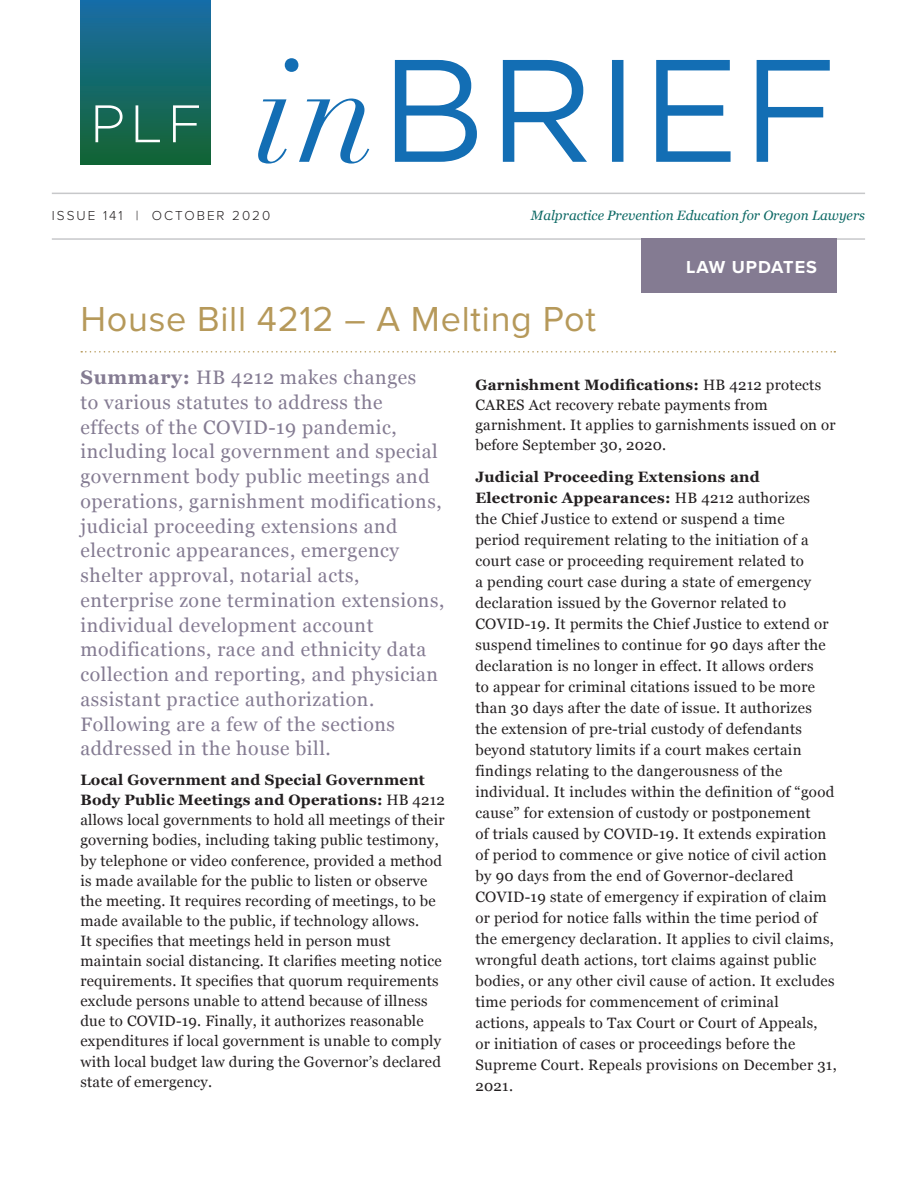
<style>
.page{position:relative;width:918px;height:1188px;background:#fff}
.page>*{position:absolute;margin:0;border:0;box-sizing:border-box;transform-origin:0 0}
.Section_Head{font:36px "Proxima Nova";letter-spacing:.02em;color:#b6995a}
.lead-in{font:19.5px/24.8px "Georgia";letter-spacing:.03em;color:#847b92}
.body{font:700 18px "Proxima Nova";letter-spacing:.05em;color:#fff}
.body-2{font:15px/21px "Georgia";letter-spacing:.02em;color:#231f20}
.t1{font:italic 13.5px "Georgia";color:#0d6965}
.t2{font:300 13.5px "Proxima Nova";letter-spacing:.15em;color:#231f20}
.s1{font-weight:700}
</style>
<div class="page">
<hr style="left:52px;top:193px;width:813px;height:1px;background:#c7c8ca">
<hr style="left:52px;top:238px;width:813px;height:2px;background:#c7c8ca">
<div style="left:80px;top:0;width:130px;height:165px;background:linear-gradient(to bottom,#186da6,#136432)"></div>
<svg style="left:95px;top:105px;width:28px;height:37px"></svg>
<svg style="left:136px;top:105px;width:24px;height:37px"></svg>
<svg style="left:173px;top:105px;width:26px;height:37px"></svg>
<svg style="left:258px;top:58px;width:572px;height:106px"></svg>
<div style="left:642px;top:238px;width:195px;height:55px;background:#847b92"></div>
<svg style="left:81px;top:351px;width:754px;height:2px"></svg>
<p class="t2" style="left:52px;top:208px;width:220px">ISSUE 141 | OCTOBER 2020</p>
<p class="t1" style="left:531px;top:205px;width:336px">Malpractice Prevention Education for Oregon Lawyers</p>
<p class="body" style="left:686px;top:254px;width:132px">LAW UPDATES</p>
<p class="Section_Head" style="left:80px;top:292px;width:517px">House Bill 4212 – A Melting Pot</p>
<p class="lead-in" style="left:80px;top:364px;width:365px"><span class="s1">Summary:</span> HB 4212 makes changes<br>to various statutes to address the effects of the COVID-19 pandemic, including local government and special government body public meetings and operations, garnishment modifications, judicial proceeding extensions and electronic appearances, emergency shelter approval, notarial acts, enterprise zone termination extensions, individual development account modifications, race and ethnicity data collection and reporting, and physician assistant practice authorization.<br>Following are a few of the sections addressed in the house bill.</p>
<p class="body-2" style="left:80px;top:769px;width:366px;line-height:20.1px"><span class="s1">Local Government and Special Government Body Public Meetings and Operations:</span> HB 4212 allows local governments to hold all meetings of their governing bodies, including taking public testimony, by telephone or video conference, provided a method is made available for the public to listen or observe the meeting. It requires recording of meetings, to be made available to the public, if technology allows.<br>It specifies that meetings held in person must maintain social distancing. It clarifies meeting notice requirements. It specifies that quorum requirements exclude persons unable to attend because of illness due to COVID-19. Finally, it authorizes reasonable expenditures if local government is unable to comply with local budget law during the Governor’s declared state of emergency.</p>
<p class="body-2" style="left:475px;top:374px;width:362px;line-height:20.1px"><span class="s1">Garnishment Modifications:</span> HB 4212 protects CARES Act recovery rebate payments from garnishment. It applies to garnishments issued on or before September 30, 2020.</p>
<p class="body-2" style="left:475px;top:466px;width:363px"><span class="s1">Judicial Proceeding Extensions and Electronic Appearances:</span> HB 4212 authorizes<br>the Chief Justice to extend or suspend a time<br>period requirement relating to the initiation of a court case or proceeding requirement related to<br>a pending court case during a state of emergency declaration issued by the Governor related to COVID-19. It permits the Chief Justice to extend or suspend timelines to continue for 90 days after the declaration is no longer in effect. It allows orders<br>to appear for criminal citations issued to be more than 30 days after the date of issue. It authorizes the extension of pre-trial custody of defendants beyond statutory limits if a court makes certain findings relating to the dangerousness of the individual. It includes within the definition of “good cause” for extension of custody or postponement<br>of trials caused by COVID-19. It extends expiration of period to commence or give notice of civil action by 90 days from the end of Governor-declared COVID-19 state of emergency if expiration of claim or period for notice falls within the time period of the emergency declaration. It applies to civil claims, wrongful death actions, tort claims against public bodies, or any other civil cause of action. It excludes time periods for commencement of criminal<br>actions, appeals to Tax Court or Court of Appeals,<br>or initiation of cases or proceedings before the Supreme Court. Repeals provisions on December 31, 2021.</p>
</div>
